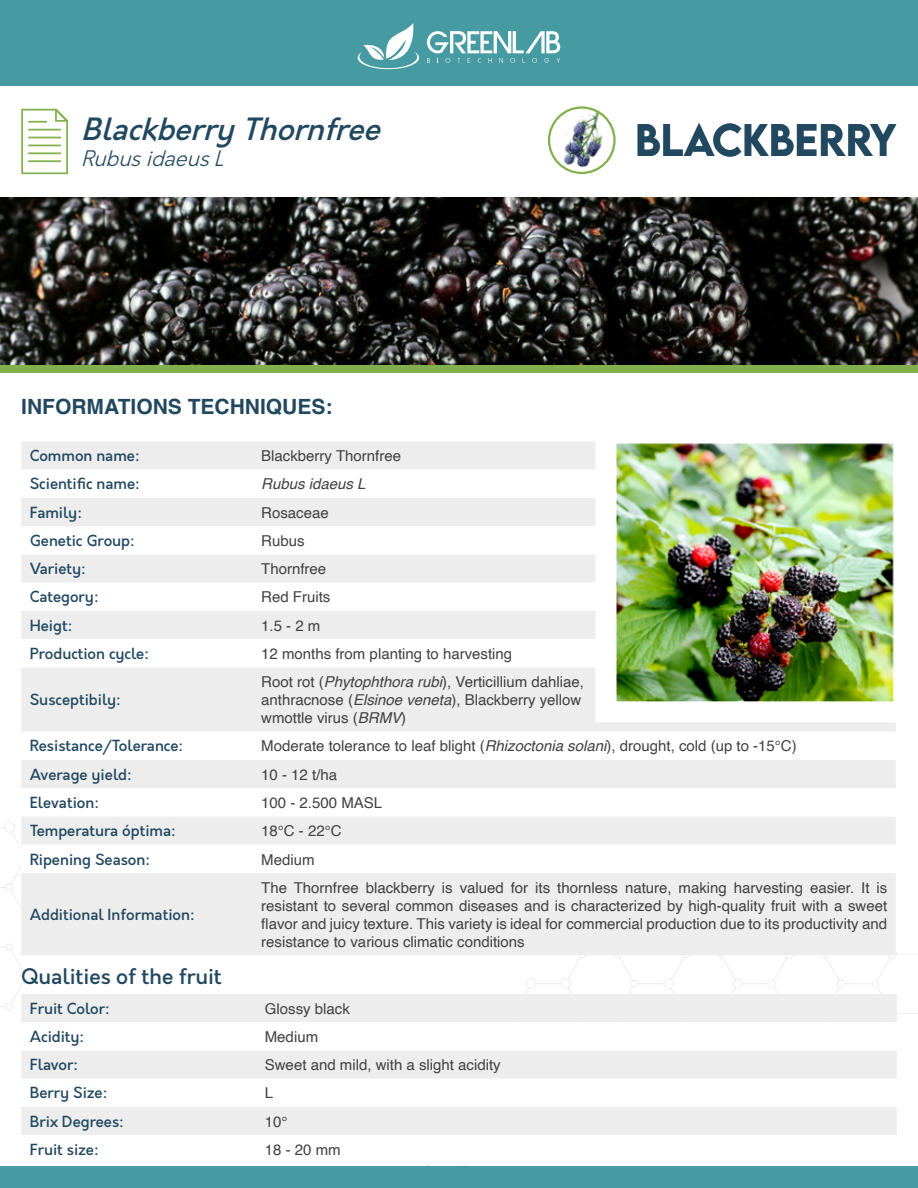
<style>
.page{position:relative;width:918px;height:1188px;background:#fff}
.page>*{position:absolute;margin:0;border:0;box-sizing:border-box;transform-origin:0 0}
.t1{font:500 40.5px "LEMONMILK";color:#224860}
.t2{font:italic 500 30px "Orkney";color:#224860}
.t3{font:700 21px "Helvetica";color:#224860}
.t4{font:500 21px "Orkney";color:#224860}
.t5{font:italic 300 21px "Orkney";color:#224860}
.t6{font:15px/18px "Helvetica";color:#424141}
.t7{font:500 15px "Orkney";color:#224860}
.t8{font:italic 15px "Helvetica";color:#424141}
.s1{font-style:italic}
</style>
<div class="page">
<svg style="left:407px;top:952px;width:511px;height:215px"></svg>
<div style="left:0;top:365px;width:918px;height:8px;background:#82b04c"></div>
<svg style="left:21px;top:109px;width:47px;height:65px"></svg>
<hr style="left:28px;top:129px;width:33px;height:2px;background:#82b04c">
<hr style="left:28px;top:137px;width:33px;height:1px;background:#82b04c">
<hr style="left:28px;top:145px;width:33px;height:1px;background:#82b04c">
<hr style="left:28px;top:152px;width:33px;height:2px;background:#82b04c">
<hr style="left:28px;top:160px;width:33px;height:2px;background:#82b04c">
<div style="left:0;top:0;width:918px;height:85px;background:#469aa2"></div>
<svg style="left:427px;top:31px;width:133px;height:32px"></svg>
<svg style="left:358px;top:23px;width:61px;height:46px"></svg>
<div style="left:21px;top:994px;width:876px;height:28px;background:#ededed"></div>
<svg style="left:21px;top:1022px;width:876px;height:141px"></svg>
<div style="left:21px;top:441px;width:875px;height:514px;background:#ededed"></div>
<svg style="left:21px;top:470px;width:875px;height:403px"></svg>
<img style="left:585px;top:441px;width:311px;height:292px">
<div style="left:0;top:1167px;width:918px;height:21px;background:#469aa2"></div>
<img style="left:561px;top:109px;width:41px;height:58px">
<div style="left:548px;top:106px;width:68px;height:68px;border:2px solid #82b04c;border-radius:50%"></div>
<img style="left:0;top:197px;width:918px;height:168px">
<h2 class="t2" style="left:81px;top:110px;width:311px">BlackberryThornfree</h2>
<h3 class="t5" style="left:81px;top:145px;width:151px">RubusidaeusL</h3>
<h1 class="t1" style="left:635px;top:114px;width:263px">BLACKBERRY</h1>
<h3 class="t3" style="left:21px;top:394px;width:313px">INFORMATIONS TECHNIQUES:</h3>
<p class="t7" style="left:30px;top:446px;width:111px">Common name:</p>
<p class="t6" style="left:261px;top:447px;width:141px">Blackberry Thornfree</p>
<p class="t7" style="left:30px;top:474px;width:112px">Scientific name:</p>
<p class="t8" style="left:261px;top:472px;width:106px">Rubus idaeus L</p>
<p class="t7" style="left:30px;top:502px;width:54px">Family:</p>
<p class="t6" style="left:261px;top:504px;width:69px">Rosaceae</p>
<p class="t7" style="left:30px;top:531px;width:107px">Genetic Group:</p>
<p class="t6" style="left:261px;top:532px;width:45px">Rubus</p>
<p class="t7" style="left:30px;top:559px;width:58px">Variety:</p>
<p class="t6" style="left:261px;top:560px;width:67px">Thornfree</p>
<p class="t7" style="left:30px;top:587px;width:70px">Category:</p>
<p class="t6" style="left:261px;top:589px;width:71px">Red Fruits</p>
<p class="t7" style="left:30px;top:615px;width:44px">Heigt:</p>
<p class="t6" style="left:261px;top:617px;width:61px">1.5 - 2 m</p>
<p class="t7" style="left:30px;top:644px;width:121px">Production cycle:</p>
<p class="t6" style="left:261px;top:645px;width:252px">12 months from planting to harvesting</p>
<p class="t7" style="left:30px;top:690px;width:93px">Susceptibily:</p>
<p class="t6" style="left:261px;top:673px;width:324px">Root rot (<span class="s1">Phytophthora rubi</span>), Verticillium dahliae, anthracnose (<span class="s1">Elsinoe veneta</span>), Blackberry yellow wmottle virus (<span class="s1">BRMV</span>)</p>
<p class="t7" style="left:30px;top:736px;width:155px">Resistance/Tolerance:</p>
<p class="t6" style="left:261px;top:738px;width:537px">Moderate tolerance to leaf blight (<span class="s1">Rhizoctonia solani</span>), drought, cold (up to -15°C)</p>
<p class="t7" style="left:30px;top:764px;width:104px">Average yield:</p>
<p class="t6" style="left:261px;top:766px;width:77px">10 - 12 t/ha</p>
<p class="t7" style="left:30px;top:793px;width:71px">Elevation:</p>
<p class="t6" style="left:261px;top:794px;width:122px">100 - 2.500 MASL</p>
<p class="t7" style="left:30px;top:821px;width:148px">Temperatura óptima:</p>
<p class="t6" style="left:261px;top:822px;width:82px">18°C - 22°C</p>
<p class="t7" style="left:30px;top:849px;width:122px">Ripening Season:</p>
<p class="t6" style="left:261px;top:851px;width:55px">Medium</p>
<p class="t7" style="left:30px;top:904px;width:166px">Additional Information:</p>
<p class="t6" style="left:261px;top:879px;width:628px;text-align:justify">The Thornfree blackberry is valued for its thornless nature, making harvesting easier. It is resistant to several common diseases and is characterized by high-quality fruit with a sweet flavor and juicy texture. This variety is ideal for commercial production due to its productivity and resistance to various climatic conditions</p>
<h3 class="t4" style="left:21px;top:963px;width:202px">Qualities of the fruit</h3>
<p class="t7" style="left:30px;top:998px;width:81px">Fruit Color:</p>
<p class="t6" style="left:265px;top:1000px;width:87px">Glossy black</p>
<p class="t7" style="left:30px;top:1027px;width:56px">Acidity:</p>
<p class="t6" style="left:265px;top:1028px;width:55px">Medium</p>
<p class="t7" style="left:30px;top:1055px;width:50px">Flavor:</p>
<p class="t6" style="left:265px;top:1056px;width:237px">Sweet and mild, with a slight acidity</p>
<p class="t7" style="left:30px;top:1083px;width:79px">Berry Size:</p>
<p class="t6" style="left:265px;top:1085px;width:10px">L</p>
<p class="t7" style="left:30px;top:1111px;width:96px">Brix Degrees:</p>
<p class="t6" style="left:265px;top:1113px;width:24px">10°</p>
<p class="t7" style="left:30px;top:1140px;width:70px">Fruit size:</p>
<p class="t6" style="left:265px;top:1141px;width:77px">18 - 20 mm</p>
</div>
